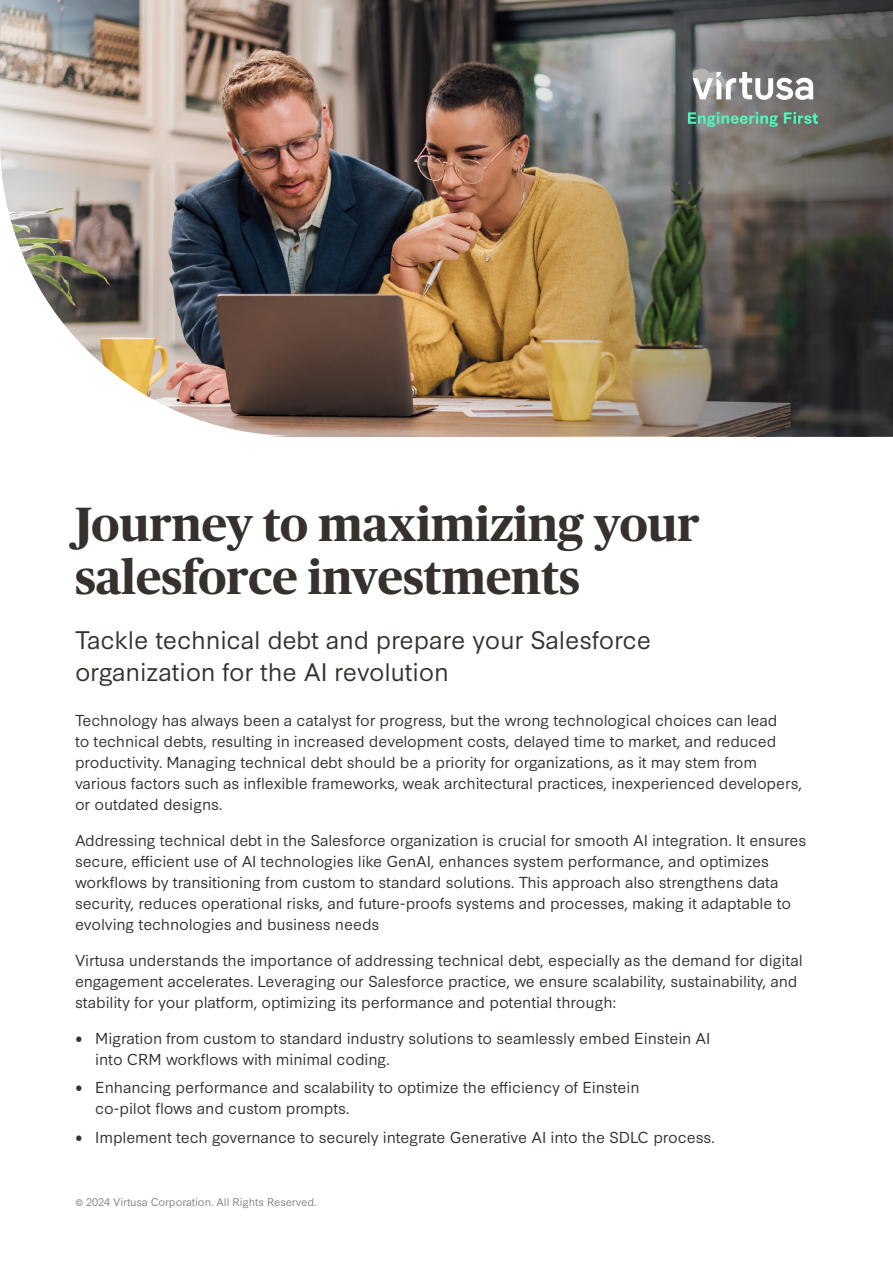
<style>
.page{position:relative;width:893px;height:1263px;background:#fff}
.page>*{position:absolute;margin:0;border:0;box-sizing:border-box;transform-origin:0 0}
.H1_-_Title{font:700 48px/52.5px "Publico Headline";color:#36312d}
.Cover_Sub_heading{font:24px/31.5px "Synthese";letter-spacing:-.01em;color:#36312d}
.Body_Copy{font:15px/21px "Synthese";letter-spacing:-.01em;color:#36312d}
.t1{font:10.5px "Synthese";letter-spacing:-.01em;color:#858381}
</style>
<div class="page">
<img style="left:0;top:0;width:431px;height:436px">
<img style="left:0;top:141px;width:295px;height:296px">
<img style="left:431px;top:0;width:462px;height:436px">
<svg style="left:688px;top:112px;width:130px;height:15px;background:#6a9f8a"></svg>
<svg style="left:693px;top:72px;width:120px;height:28px"></svg>
<p class="H1_-_Title" style="left:75px;top:495px;width:626px">Journey to maximizing your salesforce investments</p>
<p class="Cover_Sub_heading" style="left:75px;top:622px;width:578px">Tackle technical debt and prepare your Salesforce organization for the AI revolution</p>
<p class="Body_Copy" style="left:75px;top:708px;width:729px">Technology has always been a catalyst for progress, but the wrong technological choices can lead<br>to technical debts, resulting in increased development costs, delayed time to market, and reduced productivity. Managing technical debt should be a priority for organizations, as it may stem from various factors such as inflexible frameworks, weak architectural practices, inexperienced developers, or outdated designs.</p>
<p class="Body_Copy" style="left:75px;top:828px;width:733px">Addressing technical debt in the Salesforce organization is crucial for smooth AI integration. It ensures secure, efficient use of AI technologies like GenAI, enhances system performance, and optimizes workflows by transitioning from custom to standard solutions. This approach also strengthens data security, reduces operational risks, and future-proofs systems and processes, making it adaptable to evolving technologies and business needs</p>
<p class="Body_Copy" style="left:75px;top:948px;width:729px">Virtusa understands the importance of addressing technical debt, especially as the demand for digital engagement accelerates. Leveraging our Salesforce practice, we ensure scalability, sustainability, and stability for your platform, optimizing its performance and potential through:</p>
<p class="Body_Copy" style="left:95px;top:1026px;width:616px;text-indent:-20px">• Migration from custom to standard industry solutions to seamlessly embed Einstein AI into CRM workflows with minimal coding.</p>
<p class="Body_Copy" style="left:95px;top:1076px;width:546px;text-indent:-20px">• Enhancing performance and scalability to optimize the efficiency of Einstein co-pilot flows and custom prompts.</p>
<p class="Body_Copy" style="left:75px;top:1125px;width:641px">• Implement tech governance to securely integrate Generative AI into the SDLC process.</p>
<p class="t1" style="left:75px;top:1194px;width:243px">© 2024 Virtusa Corporation. All Rights Reserved.</p>
</div>
